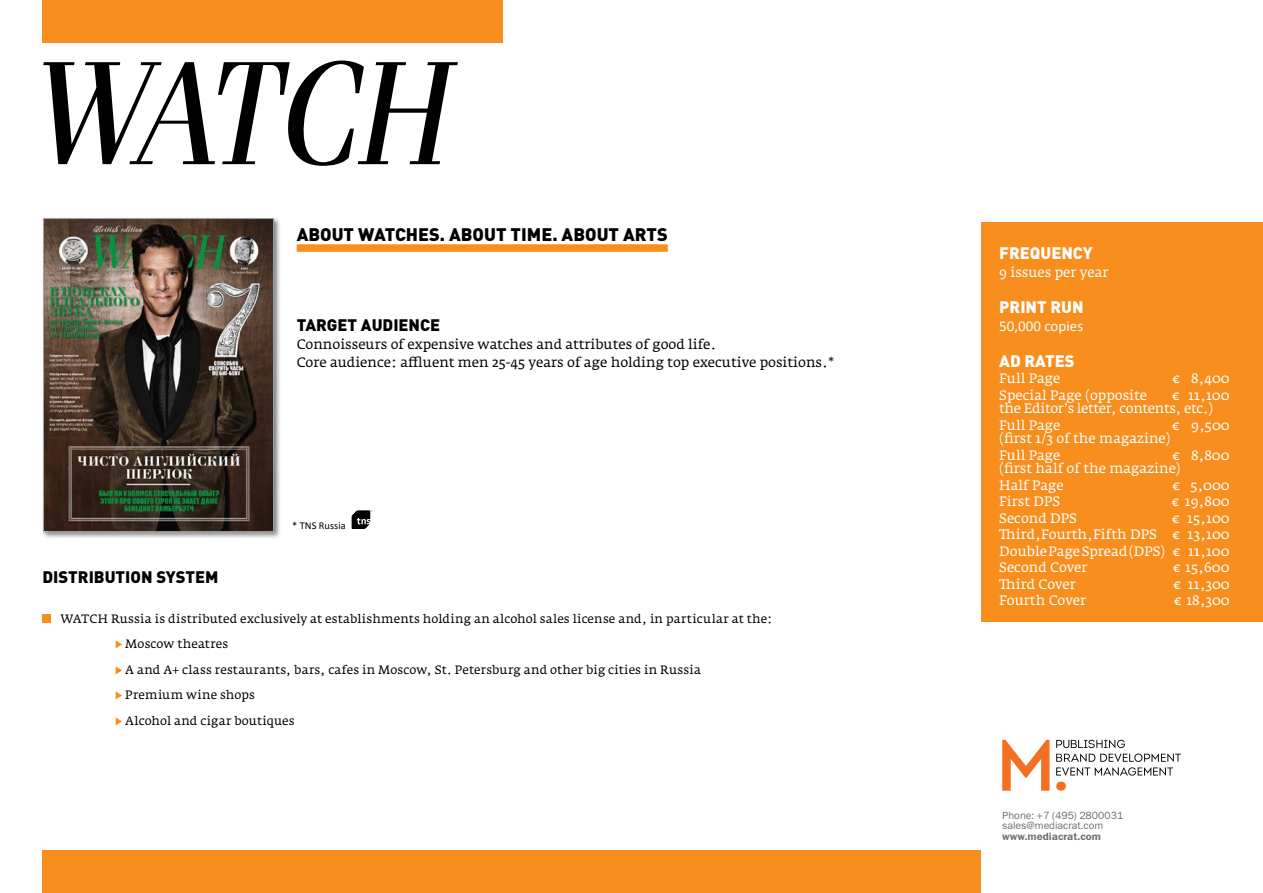
<style>
.page{position:relative;width:1263px;height:893px;background:#fff}
.page>*{position:absolute;margin:0;border:0;box-sizing:border-box;transform-origin:0 0}
.t1{font:900 18px "DIN Cyr";color:#000}
.t2{font:900 16.5px "DIN Cyr";color:#000}
.t3{font:900 16.5px "DIN Cyr";color:#fff}
.t4{font:15px "Calibri";color:#fff}
.t5{font:13.5px/16.5px "Fedra Serif A Pro";color:#fff}
.t6{font:13.5px/18px "Fedra Serif A Pro";color:#000}
.t7{font:13.5px/13.5px "Fedra Serif A Pro";letter-spacing:-.025em;color:#fff}
.t8{font:12px/25.5px "Fedra Serif A Pro";letter-spacing:.01em;color:#000}
.t9{font:10.5px/10.5px "Franklin Gothic Book C";color:#6d6e71}
.t10{font:10.5px "Franklin Gothic Demi C";color:#6d6e71}
.t11{font:10.5px "Calibri";color:#000}
.s1{color:#f78e1e}
</style>
<div class="page">
<div style="left:43px;top:850px;width:938px;height:43px;background:#f78e1e"></div>
<div style="left:43px;top:0;width:460px;height:43px;background:#f78e1e"></div>
<svg style="left:1056px;top:740px;width:125px;height:36px"></svg>
<svg style="left:1002px;top:740px;width:47px;height:51px"></svg>
<div style="left:1056px;top:782px;width:10px;height:9px;background:#f36f21;border-radius:50%"></div>
<div style="left:42px;top:217px;width:239px;height:323px;background:#000;opacity:.5"></div>
<img style="left:45px;top:220px;width:227px;height:310px">
<div style="left:43px;top:218px;width:231px;height:314px;border:1px solid #a6a8ab"></div>
<div style="left:981px;top:223px;width:282px;height:399px;background:#f78e1e"></div>
<div style="left:297px;top:244px;width:371px;height:8px;background:#f78e1e"></div>
<svg style="left:352px;top:511px;width:20px;height:18px"></svg>
<div style="left:43px;top:614px;width:8px;height:8px;background:#f78e1e"></div>
<svg style="left:43px;top:61px;width:415px;height:105px"></svg>
<h1 class="t1" style="left:297px;top:222px;width:373px">ABOUT WATCHES. ABOUT TIME. ABOUT ARTS</h1>
<p class="t2" style="left:297px;top:313px;width:145px">TARGET AUDIENCE</p>
<p class="t6" style="left:297px;top:335px;width:539px">Connoisseurs of expensive watches and attributes of good life.<br>Core audience: affluent men 25-45 years of age holding top executive positions.*</p>
<p class="t2" style="left:43px;top:565px;width:178px">DISTRIBUTION SYSTEM</p>
<p class="t11" style="left:292px;top:519px;width:55px">* TNS Russia</p>
<p class="t8" style="left:114px;top:606px;width:659px;text-indent:-54px">WATCH Russia is distributed exclusively at establishments holding an alcohol sales license and, in particular at the: <span class="s1">▶</span> Moscow theatres<br><span class="s1">▶</span> A and A+ class restaurants, bars, cafes in Moscow, St. Petersburg and other big cities in Russia<br><span class="s1">▶</span> Premium wine shops<br><span class="s1">▶</span> Alcohol and cigar boutiques</p>
<p class="t3" style="left:999px;top:241px;width:95px">FREQUENCY</p>
<p class="t5" style="left:999px;top:264px;width:111px">9 issues per year</p>
<p class="t3" style="left:999px;top:295px;width:86px">PRINT RUN</p>
<p class="t4" style="left:999px;top:316px;width:85px">50,000 copies</p>
<p class="t3" style="left:999px;top:349px;width:77px">AD RATES</p>
<p class="t5" style="left:999px;top:370px;width:63px">Full Page</p>
<p class="t5" style="left:1172px;top:370px;width:59px">€ 8,400</p>
<p class="t5" style="left:999px;top:387px;width:149px">Special Page (opposite</p>
<p class="t7" style="left:999px;top:388px;width:232px;text-indent:173px">€ 11,100 the Editor’s letter, contents, etc.)</p>
<p class="t5" style="left:999px;top:417px;width:63px">Full Page</p>
<p class="t5" style="left:1172px;top:417px;width:60px">€ 9,500</p>
<p class="t5" style="left:999px;top:430px;width:173px">(first 1/3 of the magazine)<br>Full Page</p>
<p class="t5" style="left:999px;top:448px;width:232px;line-height:13.5px;text-indent:173px">€ 8,800 (first half of the magazine)</p>
<p class="t5" style="left:999px;top:477px;width:66px">Half Page</p>
<p class="t5" style="left:1172px;top:477px;width:59px">€ 5,000</p>
<p class="t5" style="left:999px;top:493px;width:62px">First DPS</p>
<p class="t5" style="left:1171px;top:493px;width:60px">€ 19,800</p>
<p class="t5" style="left:999px;top:510px;width:79px">Second DPS</p>
<p class="t5" style="left:999px;top:510px;width:232px;text-align:justify;text-indent:173px">€ 15,100<br>Third,Fourth,Fifth DPS € 13,100<br>Double Page Spread (DPS) € 11,100<br>Second Cover</p>
<p class="t5" style="left:1173px;top:559px;width:59px">€ 15,600</p>
<p class="t5" style="left:999px;top:576px;width:78px">Third Cover</p>
<p class="t5" style="left:1173px;top:576px;width:58px">€ 11,300</p>
<p class="t5" style="left:999px;top:592px;width:88px">Fourth Cover</p>
<p class="t5" style="left:1174px;top:592px;width:58px">€ 18,300</p>
<p class="t9" style="left:1002px;top:810px;width:123px">Phone: +7 (495) 2800031 sales@mediacrat.com</p>
<p class="t10" style="left:1002px;top:830px;width:100px">www.mediacrat.com</p>
</div>
